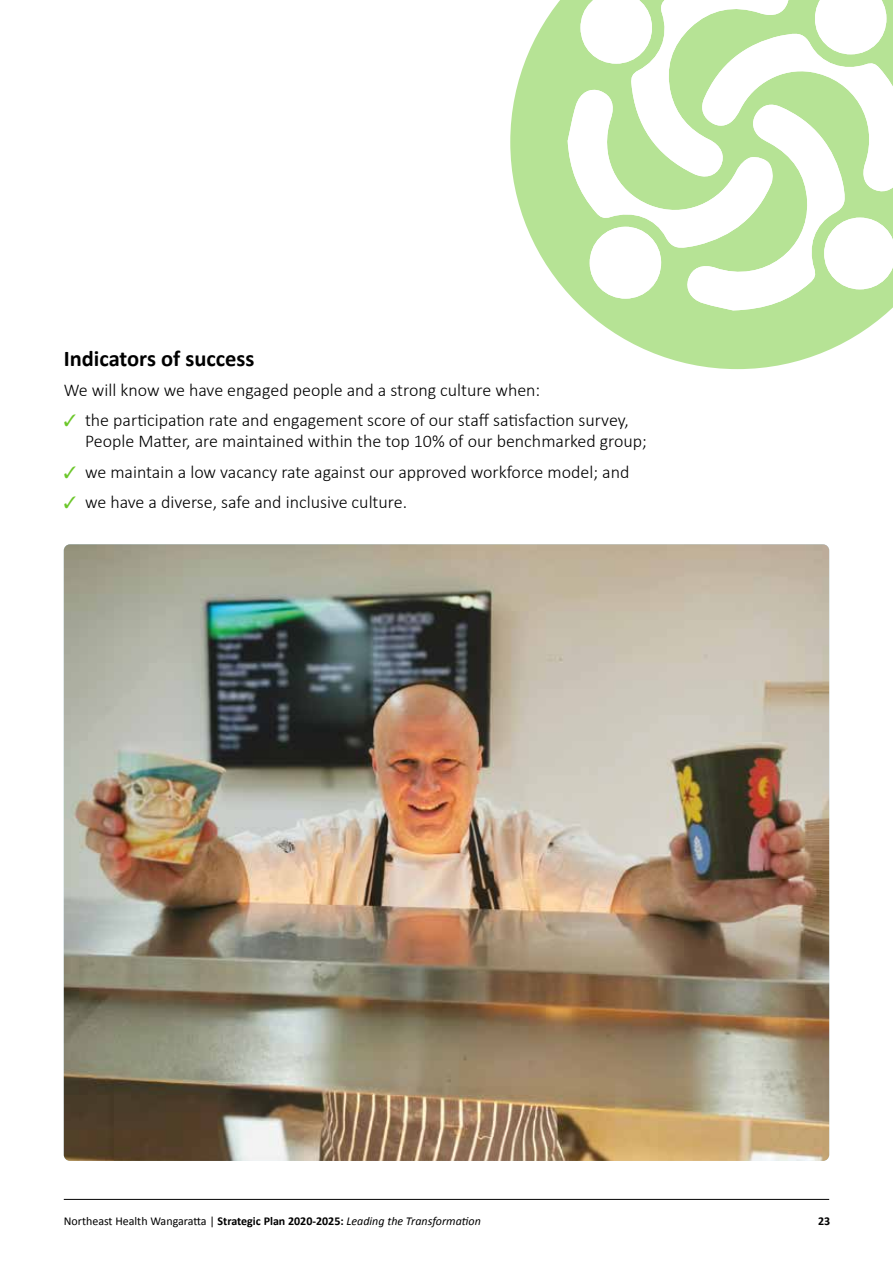
<style>
.page{position:relative;width:893px;height:1263px;background:#fff}
.page>*{position:absolute;margin:0;border:0;box-sizing:border-box;transform-origin:0 0}
.t1{font:700 22.5px "Calibri";color:#000}
.t2{font:300 18px/21.6px "Calibri";color:#000}
.t3{font:12px "Calibri";color:#000}
.t4{font:700 12px "Calibri";color:#000}
.s1{color:#6cc72b}
.s2{font-weight:700}
.s3{font-style:italic}
</style>
<div class="page">
<hr style="left:64px;top:1199px;width:765px;height:1px;background:#000">
<svg style="left:510px;top:0;width:380px;height:369px;fill:#b6e395"></svg>
<img style="left:64px;top:544px;width:765px;height:617px">
<svg style="left:568px;top:0;width:325px;height:310px"></svg>
<div style="left:589px;top:226px;width:72px;height:73px;background:#fff;border-radius:50%"></div>
<p class="t1" style="left:64px;top:344px;width:192px">Indicators of success</p>
<p class="t2" style="left:64px;top:378px;width:478px">We will know we have engaged people and a strong culture when:</p>
<p class="t2" style="left:85px;top:408px;width:563px;text-indent:-21px"><span class="s1">✓</span> the participation rate and engagement score of our staff satisfaction survey,<br>People Matter, are maintained within the top 10% of our benchmarked group;</p>
<p class="t2" style="left:64px;top:460px;width:567px"><span class="s1">✓</span> we maintain a low vacancy rate against our approved workforce model; and</p>
<p class="t2" style="left:64px;top:490px;width:345px"><span class="s1">✓</span> we have a diverse, safe and inclusive culture.</p>
<p class="t3" style="left:64px;top:1213px;width:419px">Northeast Health Wangaratta | <span class="s2">Strategic Plan 2020-2025:</span> <span class="s3">Leading the Transformation</span></p>
<p class="t4" style="left:818px;top:1213px;width:14px">23</p>
</div>
